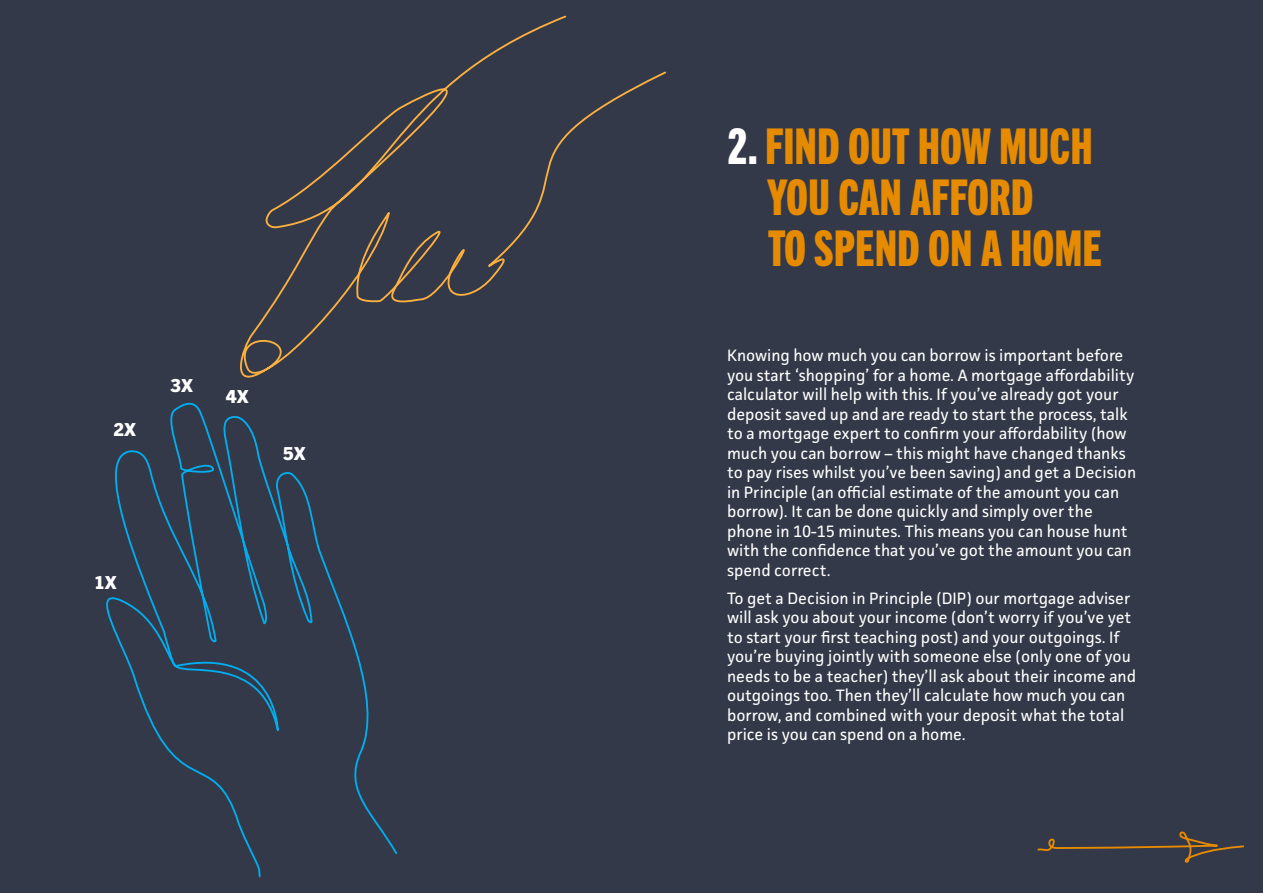
<style>
.page{position:relative;width:1263px;height:893px;background:#333948}
.page>*{position:absolute;margin:0;border:0;box-sizing:border-box;transform-origin:0 0}
.t1{font:49.5px/51px "Trade Gothic Next LT Pro Hv Cm";color:#e68b00}
.t2{font:800 18px "Trade Gothic Next LT Pro";color:#fff}
.t3{font:16.5px/19.5px "Facit";color:#fff}
.s1{color:#fff}
</style>
<div class="page">
<svg style="left:1037px;top:831px;width:207px;height:31px"></svg>
<svg style="left:106px;top:402px;width:291px;height:476px"></svg>
<svg style="left:240px;top:15px;width:427px;height:363px"></svg>
<p class="t2" style="left:114px;top:417px;width:24px">2X</p>
<p class="t2" style="left:171px;top:373px;width:24px">3X</p>
<p class="t2" style="left:226px;top:384px;width:24px">4X</p>
<p class="t2" style="left:283px;top:441px;width:24px">5X</p>
<p class="t2" style="left:94px;top:570px;width:24px">1X</p>
<h1 class="t1" style="left:768px;top:117px;width:335px;text-indent:-41px"><span class="s1">2.</span>FIND OUT HOW MUCH<br>YOU CAN AFFORD<br>TO SPEND ON A HOME</h1>
<p class="t3" style="left:727px;top:346px;width:411px">Knowing how much you can borrow is important before you start ‘shopping’ for a home. A mortgage affordability calculator will help with this. If you’ve already got your deposit saved up and are ready to start the process, talk to a mortgage expert to confirm your affordability (how much you can borrow – this might have changed thanks to pay rises whilst you’ve been saving) and get a Decision in Principle (an official estimate of the amount you can borrow). It can be done quickly and simply over the phone in 10-15 minutes. This means you can house hunt with the confidence that you’ve got the amount you can spend correct.</p>
<p class="t3" style="left:727px;top:588px;width:411px">To get a Decision in Principle (DIP) our mortgage adviser will ask you about your income (don’t worry if you’ve yet to start your first teaching post) and your outgoings. If you’re buying jointly with someone else (only one of you needs to be a teacher) they’ll ask about their income and outgoings too. Then they’ll calculate how much you can borrow, and combined with your deposit what the total price is you can spend on a home.</p>
</div>
